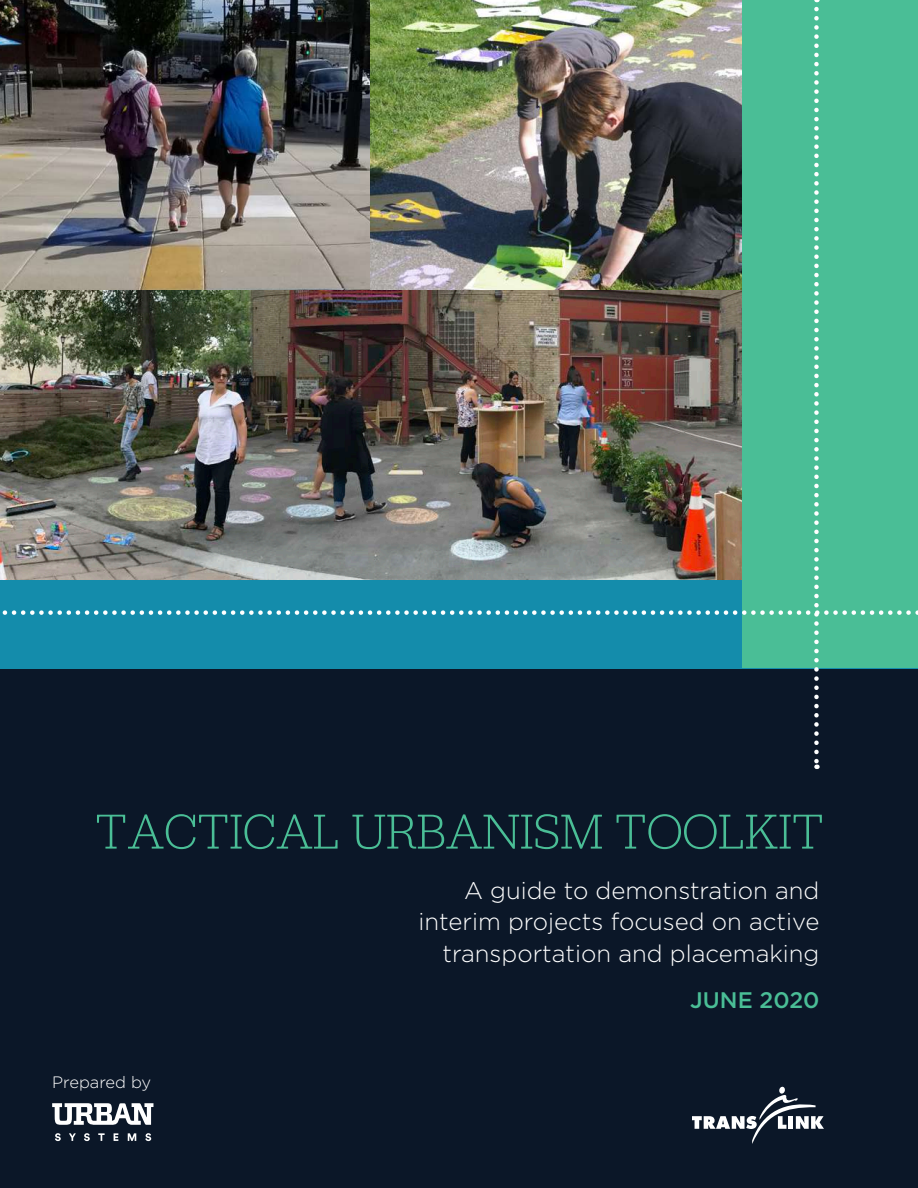
<style>
.page{position:relative;width:918px;height:1188px;background:#fff}
.page>*{position:absolute;margin:0;border:0;box-sizing:border-box;transform-origin:0 0}
.t1{font:300 51px "Jubilat";color:#4abe96}
.t2{font:300 24px/31.5px "Gotham";color:#fff;text-align:right}
.t3{font:500 22.5px "Gotham";color:#4abe96}
.t4{font:300 16.5px "Gotham";color:#fff}
</style>
<div class="page">
<img style="left:0;top:0;width:370px;height:9px">
<img style="left:370px;top:0;width:372px;height:9px">
<div style="left:0;top:670px;width:918px;height:518px;background:#0b1728"></div>
<img style="left:0;top:9px;width:918px;height:760px">
<svg style="left:692px;top:1086px;width:132px;height:58px"></svg>
<svg style="left:52px;top:1103px;width:101px;height:22px"></svg>
<svg style="left:55px;top:1133px;width:6px;height:8px"></svg>
<svg style="left:69px;top:1133px;width:7px;height:8px"></svg>
<svg style="left:84px;top:1133px;width:6px;height:8px"></svg>
<svg style="left:98px;top:1133px;width:7px;height:8px"></svg>
<svg style="left:114px;top:1133px;width:4px;height:8px"></svg>
<svg style="left:128px;top:1133px;width:8px;height:8px"></svg>
<svg style="left:145px;top:1133px;width:6px;height:8px"></svg>
<h1 class="t1" style="left:95px;top:800px;width:730px">TACTICAL URBANISM TOOLKIT</h1>
<p class="t4" style="left:52px;top:1072px;width:101px">Prepared by</p>
<p class="t2" style="left:419px;top:874px;width:402px">A guide to demonstration and interim projects focused on active transportation and placemaking</p>
<p class="t3" style="left:690px;top:986px;width:131px">JUNE 2020</p>
</div>
